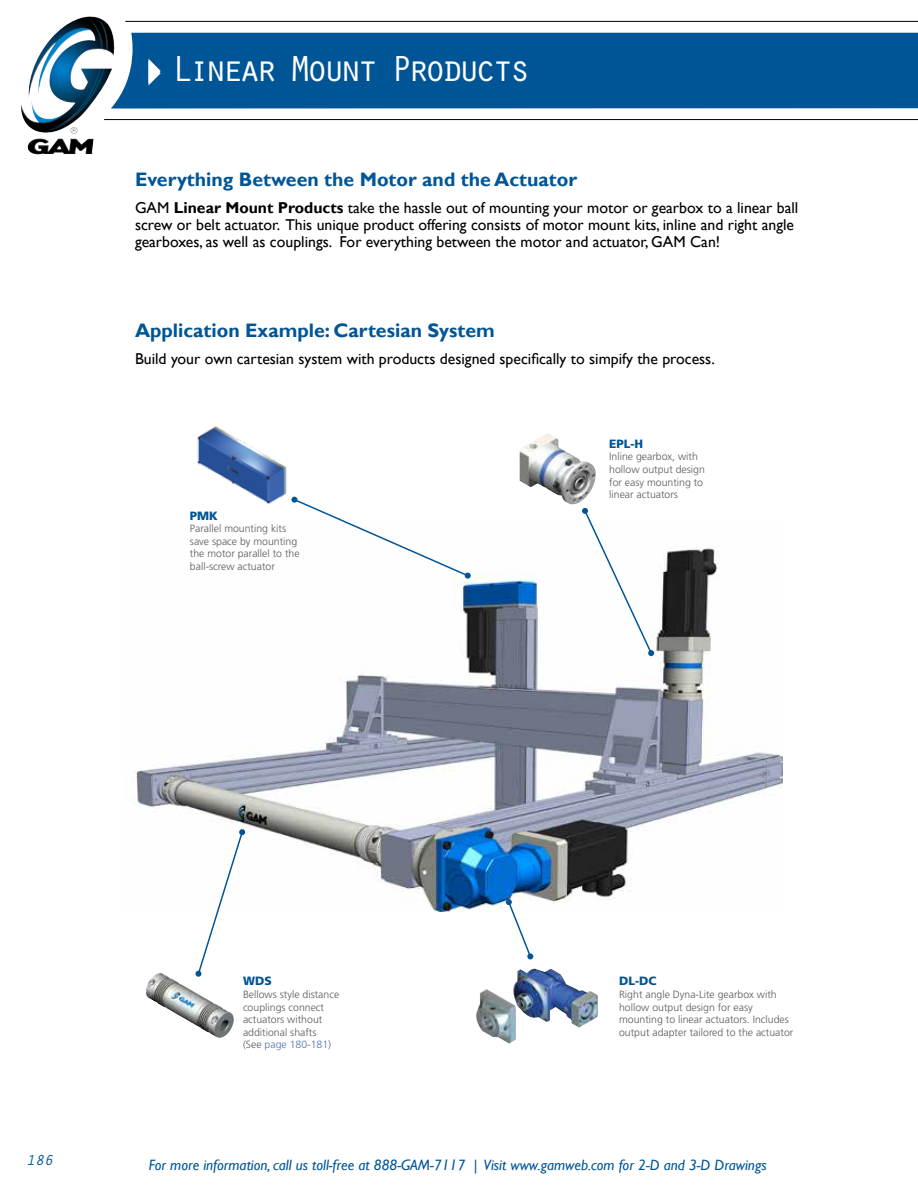
<style>
.page{position:relative;width:918px;height:1188px;background:#fff}
.page>*{position:absolute;margin:0;border:0;box-sizing:border-box;transform-origin:0 0}
.t1{font:37.5px "Orator Std";letter-spacing:-.15em;color:#fff}
.t2{font:700 19.5px "Gill Sans";color:#005596}
.t3{font:15.75px/17.2px "Gill Sans";color:#000}
.t4{font:italic 15px "Gill Sans";color:#005596}
.t5{font:italic 15px "Orator Std";color:#005596}
.t6{font:900 12px "Frutiger";color:#005596}
.t7{font:300 10.5px/12.6px "Frutiger";color:#58595b}
.s1{font-weight:700}
.s2{color:#4f73ad}
</style>
<div class="page">
<hr style="left:125px;top:21px;width:793px;height:1px;background:#000">
<hr style="left:104px;top:119px;width:814px;height:1px;background:#000">
<div style="left:111px;top:33px;width:807px;height:75px;background:#005596"></div>
<img style="left:41px;top:17px;width:48px;height:35px">
<svg style="left:148px;top:59px;width:13px;height:26px"></svg>
<img style="left:135px;top:546px;width:648px;height:366px">
<img style="left:197px;top:426px;width:98px;height:78px">
<svg style="left:195px;top:829px;width:50px;height:148px"></svg>
<svg style="left:291px;top:497px;width:180px;height:82px"></svg>
<svg style="left:506px;top:899px;width:27px;height:60px"></svg>
<svg style="left:582px;top:508px;width:72px;height:148px"></svg>
<img style="left:520px;top:434px;width:26px;height:17px">
<img style="left:146px;top:973px;width:14px;height:32px">
<img style="left:476px;top:968px;width:122px;height:76px">
<h1 class="t1" style="left:171px;top:42px;width:361px">Linear Mount Products</h1>
<h2 class="t2" style="left:135px;top:168px;width:444px">Everything Between the Motor and the Actuator</h2>
<p class="t3" style="left:135px;top:199px;width:665px">GAM <span class="s1">Linear Mount Products</span> take the hassle out of mounting your motor or gearbox to a linear ball screw or belt actuator. This unique product offering consists of motor mount kits, inline and right angle gearboxes, as well as couplings. For everything between the motor and actuator, GAM Can!</p>
<h2 class="t2" style="left:135px;top:319px;width:361px">Application Example: Cartesian System</h2>
<h3 class="t3" style="left:135px;top:351px;width:581px">Build your own cartesian system with products designed specifically to simpify the process.</h3>
<p class="t6" style="left:190px;top:508px;width:29px">PMK</p>
<p class="t7" style="left:190px;top:522px;width:111px">Parallel mounting kits save space by mounting the motor parallel to the ball-screw actuator</p>
<p class="t6" style="left:609px;top:436px;width:35px">EPL-H</p>
<p class="t7" style="left:609px;top:450px;width:97px">Inline gearbox, with hollow output design for easy mounting to linear actuators</p>
<h3 class="t5" style="left:26px;top:1149px;width:28px">186</h3>
<p class="t6" style="left:243px;top:974px;width:30px">WDS</p>
<p class="t7" style="left:243px;top:988px;width:98px">Bellows style distance couplings connect actuators without additional shafts<br>(See <span class="s2">page 180-181</span>)</p>
<p class="t6" style="left:619px;top:974px;width:39px">DL-DC</p>
<p class="t7" style="left:619px;top:988px;width:176px">Right angle Dyna-Lite gearbox with hollow output design for easy mounting to linear actuators. Includes output adapter tailored to the actuator</p>
<h3 class="t4" style="left:149px;top:1156px;width:620px">For more information, call us toll-free at 888-GAM-7117 | Visit www.gamweb.com for 2-D and 3-D Drawings</h3>
</div>
